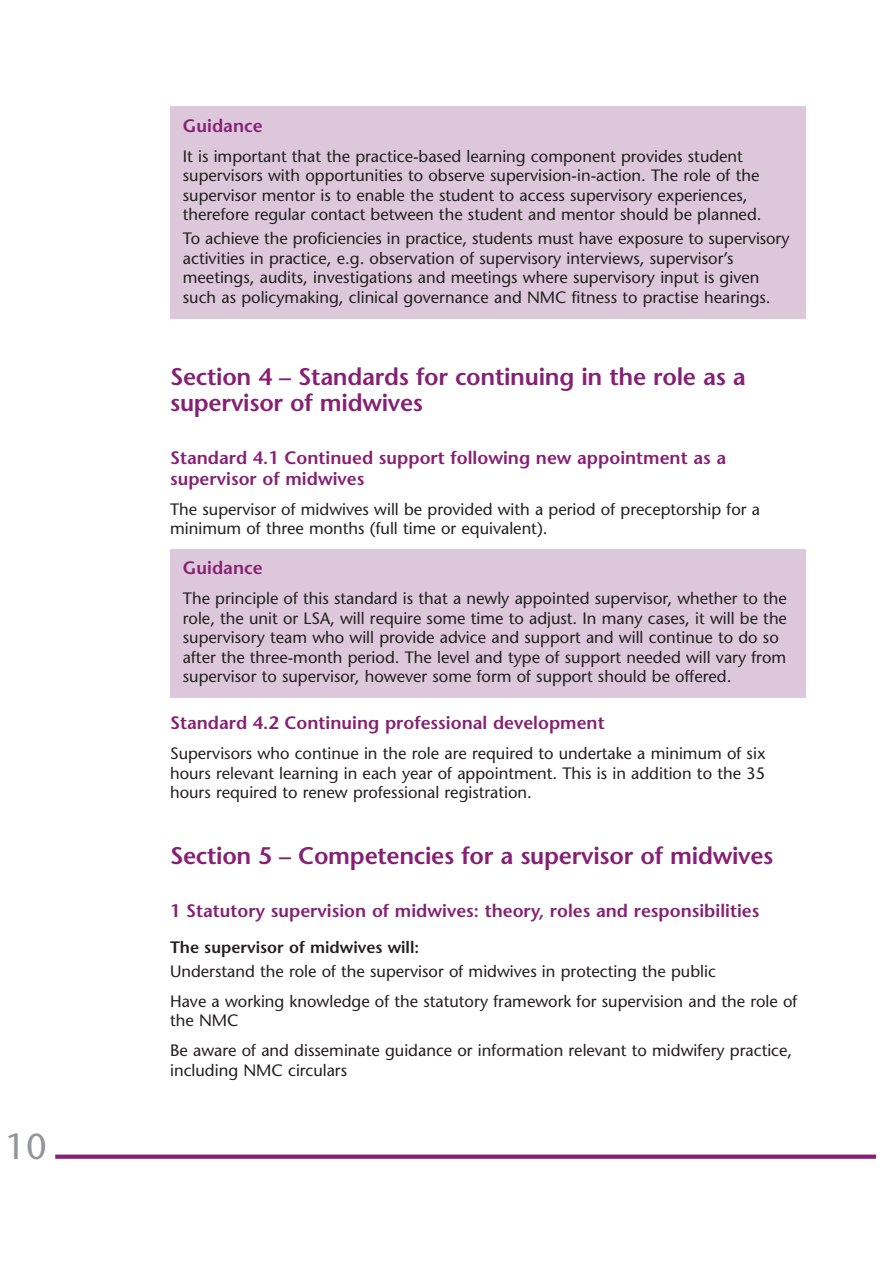
<style>
.page{position:relative;width:893px;height:1263px;background:#fff}
.page>*{position:absolute;margin:0;border:0;box-sizing:border-box;transform-origin:0 0}
.t1{font:36px "Stone Sans";color:#939598}
.t2{font:600 24px/25.5px "Stone Sans";letter-spacing:-.01em;color:#862074}
.t3{font:600 18px/21px "Stone Sans";color:#862074}
.t4{font:16.5px/19.5px "Stone Sans";color:#231f20}
.t5{font:600 16.5px "Stone Sans";color:#231f20}
</style>
<div class="page">
<div style="left:170px;top:549px;width:636px;height:149px;background:#dcc8da"></div>
<div style="left:170px;top:106px;width:636px;height:213px;background:#dcc8da"></div>
<div style="left:55px;top:1154px;width:821px;height:5px;background:#862074"></div>
<h1 class="t1" style="left:5px;top:1132px;width:43px">10</h1>
<p class="t3" style="left:183px;top:117px;width:81px">Guidance</p>
<p class="t4" style="left:183px;top:148px;width:580px">It is important that the practice-based learning component provides student supervisors with opportunities to observe supervision-in-action. The role of the supervisor mentor is to enable the student to access supervisory experiences, therefore regular contact between the student and mentor should be planned.</p>
<p class="t4" style="left:183px;top:230px;width:608px">To achieve the proficiencies in practice, students must have exposure to supervisory activities in practice, e.g. observation of supervisory interviews, supervisor’s meetings, audits, investigations and meetings where supervisory input is given such as policymaking, clinical governance and NMC fitness to practise hearings.</p>
<h2 class="t2" style="left:170px;top:367px;width:577px">Section 4 – Standards for continuing in the role as a supervisor of midwives</h2>
<p class="t3" style="left:170px;top:449px;width:558px">Standard 4.1 Continued support following new appointment as a supervisor of midwives</p>
<p class="t4" style="left:170px;top:501px;width:591px">The supervisor of midwives will be provided with a period of preceptorship for a minimum of three months (full time or equivalent).</p>
<p class="t3" style="left:183px;top:559px;width:81px">Guidance</p>
<p class="t4" style="left:183px;top:590px;width:606px">The principle of this standard is that a newly appointed supervisor, whether to the role, the unit or LSA, will require some time to adjust. In many cases, it will be the supervisory team who will provide advice and support and will continue to do so after the three-month period. The level and type of support needed will vary from supervisor to supervisor, however some form of support should be offered.</p>
<p class="t3" style="left:170px;top:714px;width:436px">Standard 4.2 Continuing professional development</p>
<p class="t4" style="left:170px;top:745px;width:597px;text-align:justify">Supervisors who continue in the role are required to undertake a minimum of six hours relevant learning in each year of appointment. This is in addition to the 35 hours required to renew professional registration.</p>
<h2 class="t2" style="left:170px;top:845px;width:605px">Section 5 – Competencies for a supervisor of midwives</h2>
<p class="t3" style="left:170px;top:902px;width:591px">1 Statutory supervision of midwives: theory, roles and responsibilities</p>
<p class="t5" style="left:170px;top:941px;width:251px">The supervisor of midwives will:</p>
<p class="t4" style="left:170px;top:957px;width:629px;line-height:30px">Understand the role of the supervisor of midwives in protecting the public<br>Have a working knowledge of the statutory framework for supervision and the role of</p>
<p class="t4" style="left:170px;top:1007px;width:624px;line-height:30px">the NMC<br>Be aware of and disseminate guidance or information relevant to midwifery practice,</p>
<p class="t4" style="left:170px;top:1062px;width:178px">including NMC circulars</p>
</div>
